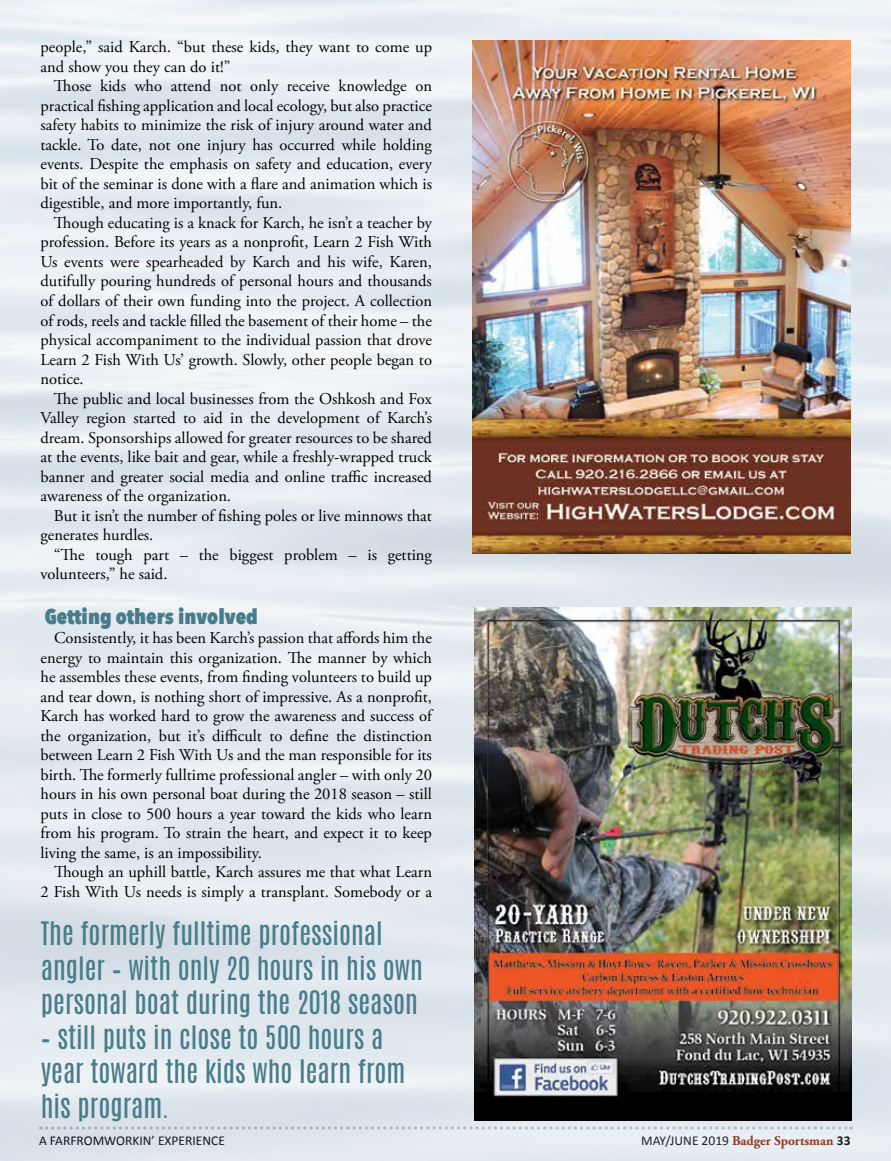
<style>
.page{position:relative;width:891px;height:1161px;background:#fff}
.page>*{position:absolute;margin:0;border:0;box-sizing:border-box;transform-origin:0 0}
.t1{font:27px/34.5px "Antonio";color:#477c8a}
.t2{font:800 21px "Avenir Next Condensed";color:#477c8a}
.t3{font:16.5px/19.5px "Adobe Garamond Pro";color:#000;text-align:justify}
.t4{font:700 13.5px "Adobe Garamond Pro";color:#8a1f03}
.t5{font:13.5px "Calibri";color:#000}
.s1{font-family:"Calibri";font-weight:400;color:#000}
.s2{font-family:"Calibri";color:#000}
</style>
<div class="page">
<img style="left:0;top:0;width:891px;height:1161px">
<img style="left:472px;top:40px;width:378px;height:514px">
<img style="left:474px;top:608px;width:378px;height:512px">
<p class="t3" style="left:40px;top:38px;width:393px">people,” said Karch. “but these kids, they want to come up and show you they can do it!”</p>
<p class="t3" style="left:40px;top:77px;width:393px;text-indent:13px">Those kids who attend not only receive knowledge on practical fishing application and local ecology, but also practice safety habits to minimize the risk of injury around water and tackle. To date, not one injury has occurred while holding events. Despite the emphasis on safety and education, every bit of the seminar is done with a flare and animation which is digestible, and more importantly, fun.</p>
<p class="t3" style="left:40px;top:214px;width:393px;text-indent:13px">Though educating is a knack for Karch, he isn’t a teacher by profession. Before its years as a nonprofit, Learn 2 Fish With Us events were spearheaded by Karch and his wife, Karen, dutifully pouring hundreds of personal hours and thousands of dollars of their own funding into the project. A collection of rods, reels and tackle filled the basement of their home – the physical accompaniment to the individual passion that drove Learn 2 Fish With Us’ growth. Slowly, other people began to notice.</p>
<p class="t3" style="left:40px;top:389px;width:393px;text-indent:13px">The public and local businesses from the Oshkosh and Fox Valley region started to aid in the development of Karch’s dream. Sponsorships allowed for greater resources to be shared at the events, like bait and gear, while a freshly-wrapped truck banner and greater social media and online traffic increased awareness of the organization.</p>
<p class="t3" style="left:40px;top:506px;width:393px;text-indent:13px">But it isn’t the number of fishing poles or live minnows that generates hurdles.</p>
<p class="t3" style="left:40px;top:545px;width:393px;text-indent:13px">“The tough part – the biggest problem – is getting volunteers,” he said.</p>
<p class="t2" style="left:45px;top:603px;width:215px">Getting others involved</p>
<p class="t3" style="left:41px;top:629px;width:393px;text-indent:13px">Consistently, it has been Karch’s passion that affords him the energy to maintain this organization. The manner by which he assembles these events, from finding volunteers to build up and tear down, is nothing short of impressive. As a nonprofit, Karch has worked hard to grow the awareness and success of the organization, but it’s difficult to define the distinction between Learn 2 Fish With Us and the man responsible for its birth. The formerly fulltime professional angler – with only 20 hours in his own personal boat during the 2018 season – still puts in close to 500 hours a year toward the kids who learn from his program. To strain the heart, and expect it to keep living the same, is an impossibility.</p>
<p class="t3" style="left:41px;top:863px;width:393px;text-align:right">Though an uphill battle, Karch assures me that what Learn<br>2 Fish With Us needs is simply a transplant. Somebody or a</p>
<h1 class="t1" style="left:41px;top:917px;width:384px">The formerly fulltime professional angler – with only 20 hours in his own personal boat during the 2018 season</h1>
<h1 class="t1" style="left:41px;top:1020px;width:366px">– still puts in close to 500 hours a year toward the kids who learn from his program.</h1>
<p class="t5" style="left:39px;top:1133px;width:188px">A FARFROMWORKIN’ EXPERIENCE</p>
<p class="t4" style="left:641px;top:1133px;width:211px"><span class="s1">MAY/JUNE 2019</span> Badger Sportsman <span class="s2">33</span></p>
</div>
